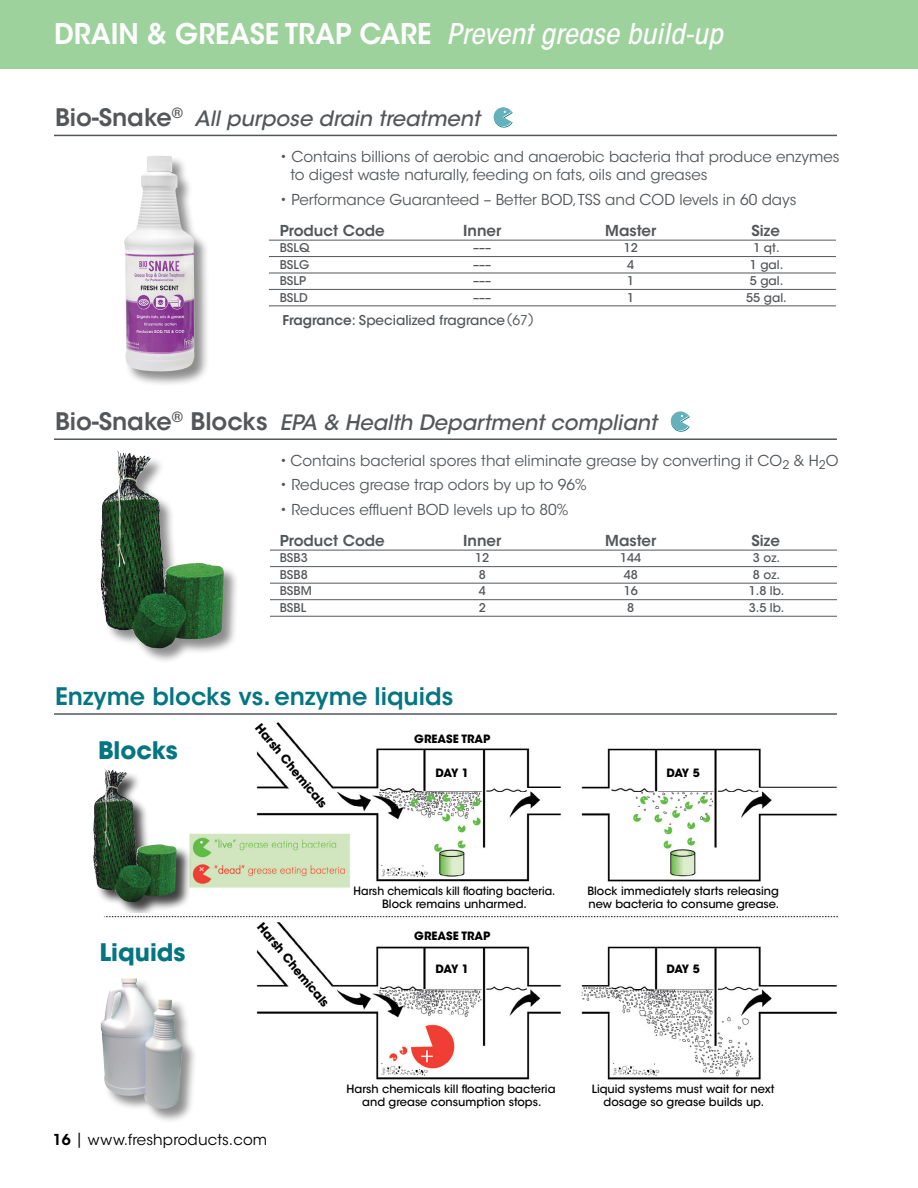
<style>
.page{position:relative;width:918px;height:1188px;background:#fff}
.page>*{position:absolute;margin:0;border:0;box-sizing:border-box;transform-origin:0 0}
.t1{font:italic 500 condensed 28.35px "ITC Avant Garde Std";color:#fff;scale:1.05 1}
.t2{font:600 24px "ITC Avant Garde Std";color:#047681}
.t3{font:700 24px "ITC Avant Garde Std";color:#047681}
.t4{font:italic 500 21px "ITC Avant Garde Std";color:#54575a}
.t5{font:15px/18px "ITC Avant Garde Std";color:#54575a}
.t6{font:600 15px "ITC Avant Garde Std";color:#54575a}
.t7{font:15px "ITC Avant Garde Std";letter-spacing:.01em;color:#000}
.t8{font:500 13.5px "ITC Avant Garde Std";color:#54575a}
.t9{font:500 12px "ITC Avant Garde Std";color:#54575a}
.t10{font:700 12px "ITC Avant Garde Std";color:#000}
.t11{font:500 11.4px/12.9px "ITC Avant Garde Std";color:#000;text-align:center}
.t12{font:500 11.4px/12.9px "ITC Avant Garde Std";color:#000;text-align:center;scale:.95 1}
.t13{font:700 11.4px "ITC Avant Garde Std";color:#000}
.s1{font-weight:600;font-style:normal;font-stretch:normal}
.s2{font-weight:600;font-style:normal;font-size:24px}
.s3{font-weight:600}
.s4{font-weight:400}
</style>
<div class="page">
<hr style="left:269px;top:256px;width:567px;height:1px;background:#54575a">
<hr style="left:269px;top:240px;width:567px;height:1px;background:#54575a">
<hr style="left:269px;top:273px;width:567px;height:1px;background:#54575a">
<hr style="left:269px;top:289px;width:567px;height:1px;background:#54575a">
<hr style="left:269px;top:305px;width:567px;height:1px;background:#54575a">
<hr style="left:54px;top:135px;width:783px;height:1px;background:#54575a">
<svg style="left:494px;top:107px;width:19px;height:20px"></svg>
<div style="left:100px;top:451px;width:139px;height:213px;background:#000;opacity:.45"></div>
<img style="left:100px;top:451px;width:43px;height:193px">
<hr style="left:270px;top:566px;width:567px;height:1px;background:#54575a">
<hr style="left:270px;top:550px;width:567px;height:1px;background:#54575a">
<hr style="left:270px;top:583px;width:567px;height:1px;background:#54575a">
<hr style="left:270px;top:599px;width:567px;height:1px;background:#54575a">
<hr style="left:270px;top:616px;width:567px;height:1px;background:#54575a">
<hr style="left:54px;top:438px;width:783px;height:2px;background:#54575a">
<svg style="left:671px;top:411px;width:19px;height:21px"></svg>
<div style="left:0;top:0;width:918px;height:68px;background:#9dd29c"></div>
<div style="left:124px;top:155px;width:86px;height:232px;background:#000;opacity:.45"></div>
<img style="left:139px;top:156px;width:17px;height:63px">
<img style="left:104px;top:722px;width:734px;height:358px">
<div style="left:93px;top:769px;width:99px;height:143px;background:#000;opacity:.75"></div>
<img style="left:93px;top:768px;width:29px;height:131px">
<div style="left:100px;top:978px;width:98px;height:146px;background:#000;opacity:.45"></div>
<img style="left:101px;top:978px;width:21px;height:107px">
<hr style="left:54px;top:713px;width:783px;height:2px;background:#54575a">
<h1 class="t1" style="left:54px;top:16px;width:638px"><span class="s1">DRAIN &amp; GREASE TRAP CARE</span> Prevent grease build-up</h1>
<h3 class="t4" style="left:55px;top:106px;width:427px"><span class="s2">Bio-Snake</span><sup>®</sup> All purpose drain treatment</h3>
<p class="t5" style="left:291px;top:148px;width:551px;text-indent:-11px">• Contains billions of aerobic and anaerobic bacteria that produce enzymes to digest waste naturally, feeding on fats, oils and greases</p>
<p class="t5" style="left:280px;top:191px;width:518px">• Performance Guaranteed – Better BOD, TSS and COD levels in 60 days</p>
<p class="t6" style="left:280px;top:221px;width:107px">Product Code</p>
<p class="t6" style="left:463px;top:221px;width:40px">Inner</p>
<p class="t6" style="left:605px;top:221px;width:52px">Master</p>
<p class="t6" style="left:752px;top:221px;width:30px">Size</p>
<p class="t9" style="left:280px;top:240px;width:31px">BSLQ</p>
<p class="t9" style="left:473px;top:240px;width:19px">–––</p>
<p class="t9" style="left:624px;top:240px;width:16px">12</p>
<p class="t9" style="left:753px;top:240px;width:28px">1 qt.</p>
<p class="t9" style="left:280px;top:257px;width:31px">BSLG</p>
<p class="t9" style="left:473px;top:257px;width:19px">–––</p>
<p class="t9" style="left:627px;top:257px;width:9px">4</p>
<p class="t9" style="left:750px;top:257px;width:35px">1 gal.</p>
<p class="t9" style="left:280px;top:273px;width:28px">BSLP</p>
<p class="t9" style="left:473px;top:273px;width:19px">–––</p>
<p class="t9" style="left:627px;top:273px;width:9px">1</p>
<p class="t9" style="left:750px;top:273px;width:35px">5 gal.</p>
<p class="t9" style="left:280px;top:290px;width:29px">BSLD</p>
<p class="t9" style="left:473px;top:290px;width:19px">–––</p>
<p class="t9" style="left:627px;top:290px;width:9px">1</p>
<p class="t9" style="left:746px;top:290px;width:42px">55 gal.</p>
<p class="t8" style="left:282px;top:312px;width:253px"><span class="s3">Fragrance</span>: Specialized fragrance <span class="s4">(67)</span></p>
<h3 class="t4" style="left:55px;top:409px;width:603px"><span class="s2">Bio-Snake</span><sup>®</sup> <span class="s2">Blocks</span> EPA &amp; Health Department compliant</h3>
<p class="t5" style="left:280px;top:451px;width:560px">• Contains bacterial spores that eliminate grease by converting it CO<sub>2</sub> &amp; H<sub>2</sub>O</p>
<p class="t5" style="left:280px;top:476px;width:308px">• Reduces grease trap odors by up to 96%</p>
<p class="t5" style="left:280px;top:501px;width:290px">• Reduces effluent BOD levels up to 80%</p>
<p class="t6" style="left:280px;top:531px;width:107px">Product Code</p>
<p class="t6" style="left:463px;top:531px;width:40px">Inner</p>
<p class="t6" style="left:605px;top:531px;width:52px">Master</p>
<p class="t6" style="left:752px;top:531px;width:30px">Size</p>
<p class="t9" style="left:280px;top:551px;width:30px">BSB3</p>
<p class="t9" style="left:475px;top:551px;width:16px">12</p>
<p class="t9" style="left:620px;top:551px;width:23px">144</p>
<p class="t9" style="left:753px;top:551px;width:29px">3 oz.</p>
<p class="t9" style="left:280px;top:567px;width:30px">BSB8</p>
<p class="t9" style="left:479px;top:567px;width:9px">8</p>
<p class="t9" style="left:624px;top:567px;width:16px">48</p>
<p class="t9" style="left:753px;top:567px;width:29px">8 oz.</p>
<p class="t9" style="left:280px;top:584px;width:34px">BSBM</p>
<p class="t9" style="left:479px;top:584px;width:9px">4</p>
<p class="t9" style="left:624px;top:584px;width:16px">16</p>
<p class="t9" style="left:749px;top:584px;width:37px">1.8 lb.</p>
<p class="t9" style="left:280px;top:600px;width:28px">BSBL</p>
<p class="t9" style="left:479px;top:600px;width:9px">2</p>
<p class="t9" style="left:627px;top:600px;width:9px">8</p>
<p class="t9" style="left:749px;top:600px;width:37px">3.5 lb.</p>
<h2 class="t2" style="left:55px;top:681px;width:400px">Enzyme blocks vs. enzyme liquids</h2>
<h2 class="t3" style="left:98px;top:735px;width:81px">Blocks</h2>
<p class="t10" style="left:264px;top:720px;width:107px;rotate:50deg">Harsh Chemicals</p>
<p class="t13" style="left:414px;top:731px;width:78px">GREASE TRAP</p>
<p class="t13" style="left:436px;top:766px;width:35px">DAY 1</p>
<p class="t13" style="left:667px;top:766px;width:35px">DAY 5</p>
<h2 class="t3" style="left:100px;top:936px;width:88px">Liquids</h2>
<p class="t10" style="left:266px;top:919px;width:107px;rotate:50deg">Harsh Chemicals</p>
<p class="t12" style="left:354px;top:885px;width:214px">Harsh chemicals kill floating bacteria.<br>Block remains unharmed.</p>
<p class="t11" style="left:587px;top:885px;width:193px;text-align:left">Block immediately starts releasing new bacteria to consume grease.</p>
<p class="t13" style="left:414px;top:929px;width:78px">GREASE TRAP</p>
<p class="t13" style="left:436px;top:962px;width:35px">DAY 1</p>
<p class="t13" style="left:667px;top:962px;width:35px">DAY 5</p>
<p class="t7" style="left:53px;top:1131px;width:216px"><span class="s3">16</span> | www.freshproducts.com</p>
<p class="t11" style="left:347px;top:1083px;width:210px">Harsh chemicals kill floating bacteria and grease consumption stops.</p>
<p class="t11" style="left:592px;top:1083px;width:184px">Liquid systems must wait for next dosage so grease builds up.</p>
</div>
